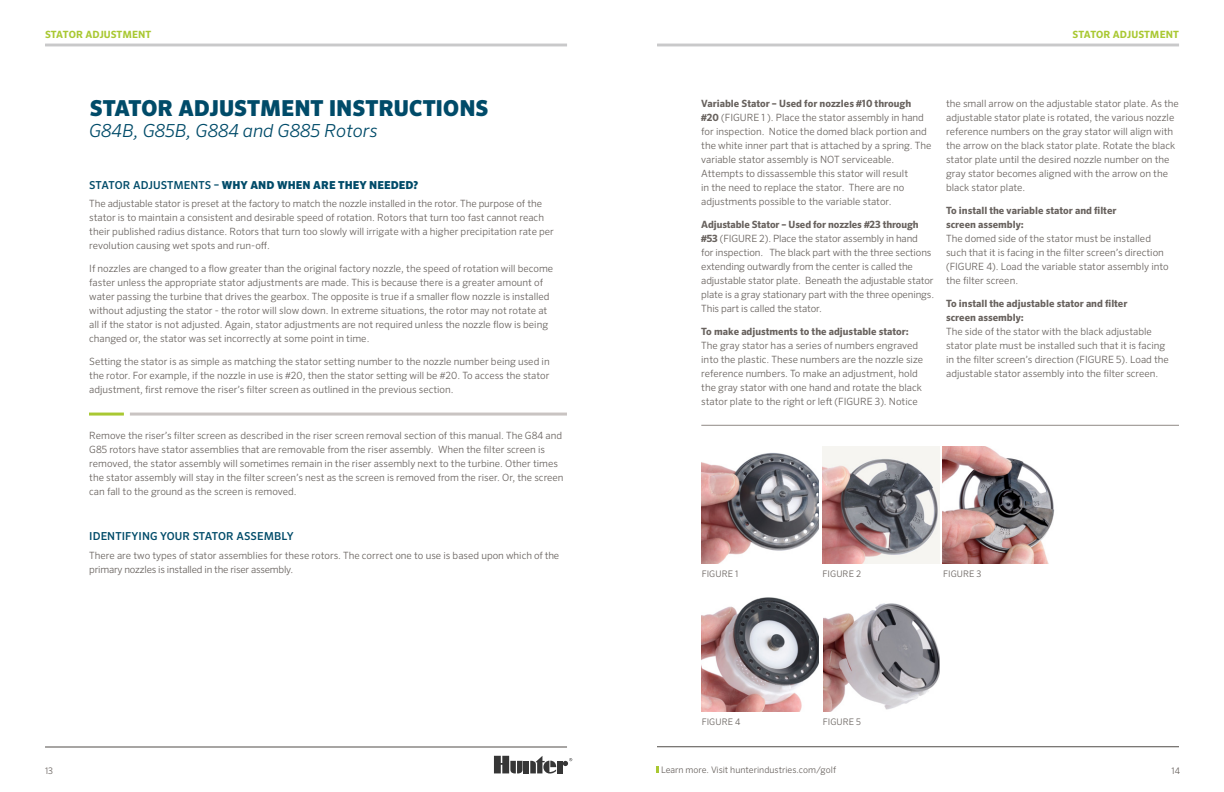
<style>
.page{position:relative;width:1224px;height:792px;background:#fff}
.page>*{position:absolute;margin:0;border:0;box-sizing:border-box;transform-origin:0 0}
.t1{font:900 22px "Sero Pro";color:#004b69}
.t2{font:italic 300 18px "Sero Pro";color:#004b69}
.t3{font:900 11px "Sero Pro";letter-spacing:.01em;color:#004b69}
.t4{font:500 11px "Sero Pro";letter-spacing:.01em;color:#004b69}
.t5{font:300 10px/14px "Sero Pro";color:#68625e}
.t6{font:700 10px/14px "Sero Pro";color:#68625e}
.t7{font:700 10px "Sero Pro";letter-spacing:.01em;color:#a9c832}
.t8{font:300 9px "Sero Pro";color:#68625e}
.s1{font-weight:500}
.s2{font-weight:700}
</style>
<div class="page">
<hr style="left:45px;top:44px;width:522px;height:2px;background:#c9c9ca">
<hr style="left:45px;top:747px;width:522px;height:1px;background:#504d49">
<div style="left:524px;top:761px;width:5px;height:12px;background:#363636"></div>
<svg style="left:563px;top:758px;width:9px;height:8px"></svg>
<div style="left:557px;top:761px;width:5px;height:12px;background:#363636"></div>
<svg style="left:530px;top:756px;width:26px;height:18px"></svg>
<svg style="left:494px;top:756px;width:29px;height:18px"></svg>
<img style="left:701px;top:453px;width:117px;height:110px">
<img style="left:822px;top:447px;width:117px;height:116px">
<img style="left:943px;top:447px;width:112px;height:116px">
<hr style="left:657px;top:44px;width:522px;height:2px;background:#c9c9ca">
<img style="left:701px;top:597px;width:117px;height:114px">
<hr style="left:701px;top:425px;width:478px;height:1px;background:#908a86">
<hr style="left:130px;top:413px;width:437px;height:3px;background:#c9c4c2">
<hr style="left:89px;top:413px;width:35px;height:3px;background:#a9c832">
<svg style="left:656px;top:767px;width:3px;height:6px"></svg>
<hr style="left:657px;top:747px;width:522px;height:1px;background:#504d49">
<img style="left:823px;top:603px;width:117px;height:108px">
<p class="t7" style="left:45px;top:28px;width:108px">STATOR ADJUSTMENT</p>
<p class="t7" style="left:1073px;top:28px;width:108px">STATOR ADJUSTMENT</p>
<h1 class="t1" style="left:90px;top:95px;width:400px">STATOR ADJUSTMENT INSTRUCTIONS</h1>
<h2 class="t2" style="left:89px;top:120px;width:290px">G84B, G85B, G884 and G885 Rotors</h2>
<p class="t3" style="left:89px;top:178px;width:331px"><span class="s1">STATOR ADJUSTMENTS –</span> WHY AND WHEN ARE THEY NEEDED?</p>
<p class="t5" style="left:89px;top:196px;width:466px">The adjustable stator is preset at the factory to match the nozzle installed in the rotor. The purpose of the stator is to maintain a consistent and desirable speed of rotation. Rotors that turn too fast cannot reach their published radius distance. Rotors that turn too slowly will irrigate with a higher precipitation rate per revolution causing wet spots and run-off.</p>
<p class="t5" style="left:89px;top:261px;width:466px">If nozzles are changed to a flow greater than the original factory nozzle, the speed of rotation will become faster unless the appropriate stator adjustments are made. This is because there is a greater amount of water passing the turbine that drives the gearbox. The opposite is true if a smaller flow nozzle is installed without adjusting the stator - the rotor will slow down. In extreme situations, the rotor may not rotate at all if the stator is not adjusted. Again, stator adjustments are not required unless the nozzle flow is being changed or, the stator was set incorrectly at some point in time.</p>
<p class="t5" style="left:89px;top:354px;width:462px;text-align:justify">Setting the stator is as simple as matching the stator setting number to the nozzle number being used in the rotor. For example, if the nozzle in use is #20, then the stator setting will be #20. To access the stator adjustment, first remove the riser’s filter screen as outlined in the previous section.</p>
<p class="t5" style="left:89px;top:428px;width:476px">Remove the riser’s filter screen as described in the riser screen removal section of this manual. The G84 and G85 rotors have stator assemblies that are removable from the riser assembly. When the filter screen is removed, the stator assembly will sometimes remain in the riser assembly next to the turbine. Other times the stator assembly will stay in the filter screen’s nest as the screen is removed from the riser. Or, the screen can fall to the ground as the screen is removed.</p>
<p class="t4" style="left:89px;top:530px;width:206px">IDENTIFYING YOUR STATOR ASSEMBLY</p>
<p class="t5" style="left:89px;top:548px;width:471px">There are two types of stator assemblies for these rotors. The correct one to use is based upon which of the primary nozzles is installed in the riser assembly.</p>
<p class="t5" style="left:701px;top:96px;width:232px"><span class="s2">Variable Stator – Used for nozzles #10 through<br>#20</span> (FIGURE 1 ). Place the stator assembly in hand for inspection. Notice the domed black portion and the white inner part that is attached by a spring. The variable stator assembly is NOT serviceable.<br>Attempts to dissassemble this stator will result<br>in the need to replace the stator. There are no adjustments possible to the variable stator.</p>
<p class="t5" style="left:701px;top:217px;width:234px"><span class="s2">Adjustable Stator – Used for nozzles #23 through #53</span> (FIGURE 2). Place the stator assembly in hand<br>for inspection. The black part with the three sections extending outwardly from the center is called the adjustable stator plate. Beneath the adjustable stator plate is a gray stationary part with the three openings.<br>This part is called the stator.</p>
<p class="t6" style="left:701px;top:324px;width:209px">To make adjustments to the adjustable stator:</p>
<p class="t5" style="left:701px;top:338px;width:223px">The gray stator has a series of numbers engraved into the plastic. These numbers are the nozzle size reference numbers. To make an adjustment, hold the gray stator with one hand and rotate the black stator plate to the right or left (FIGURE 3). Notice</p>
<p class="t5" style="left:946px;top:96px;width:234px">the small arrow on the adjustable stator plate. As the adjustable stator plate is rotated, the various nozzle reference numbers on the gray stator will align with the arrow on the black stator plate. Rotate the black stator plate until the desired nozzle number on the gray stator becomes aligned with the arrow on the black stator plate.</p>
<p class="t6" style="left:946px;top:203px;width:172px">To install the variable stator and filter screen assembly:</p>
<p class="t5" style="left:946px;top:231px;width:224px">The domed side of the stator must be installed such that it is facing in the filter screen’s direction (FIGURE 4). Load the variable stator assembly into the filter screen.</p>
<p class="t6" style="left:946px;top:296px;width:183px">To install the adjustable stator and filter screen assembly:</p>
<p class="t5" style="left:946px;top:324px;width:224px">The side of the stator with the black adjustable stator plate must be installed such that it is facing in the filter screen’s direction (FIGURE 5). Load the adjustable stator assembly into the filter screen.</p>
<p class="t8" style="left:702px;top:568px;width:38px">FIGURE 1</p>
<p class="t8" style="left:823px;top:568px;width:40px">FIGURE 2</p>
<p class="t8" style="left:943px;top:568px;width:40px">FIGURE 3</p>
<p class="t8" style="left:702px;top:716px;width:40px">FIGURE 4</p>
<p class="t8" style="left:823px;top:716px;width:40px">FIGURE 5</p>
<p class="t8" style="left:45px;top:765px;width:10px">13</p>
<p class="t8" style="left:661px;top:765px;width:177px">Learn more. Visit hunterindustries.com/golf</p>
<p class="t8" style="left:1172px;top:765px;width:10px">14</p>
</div>
